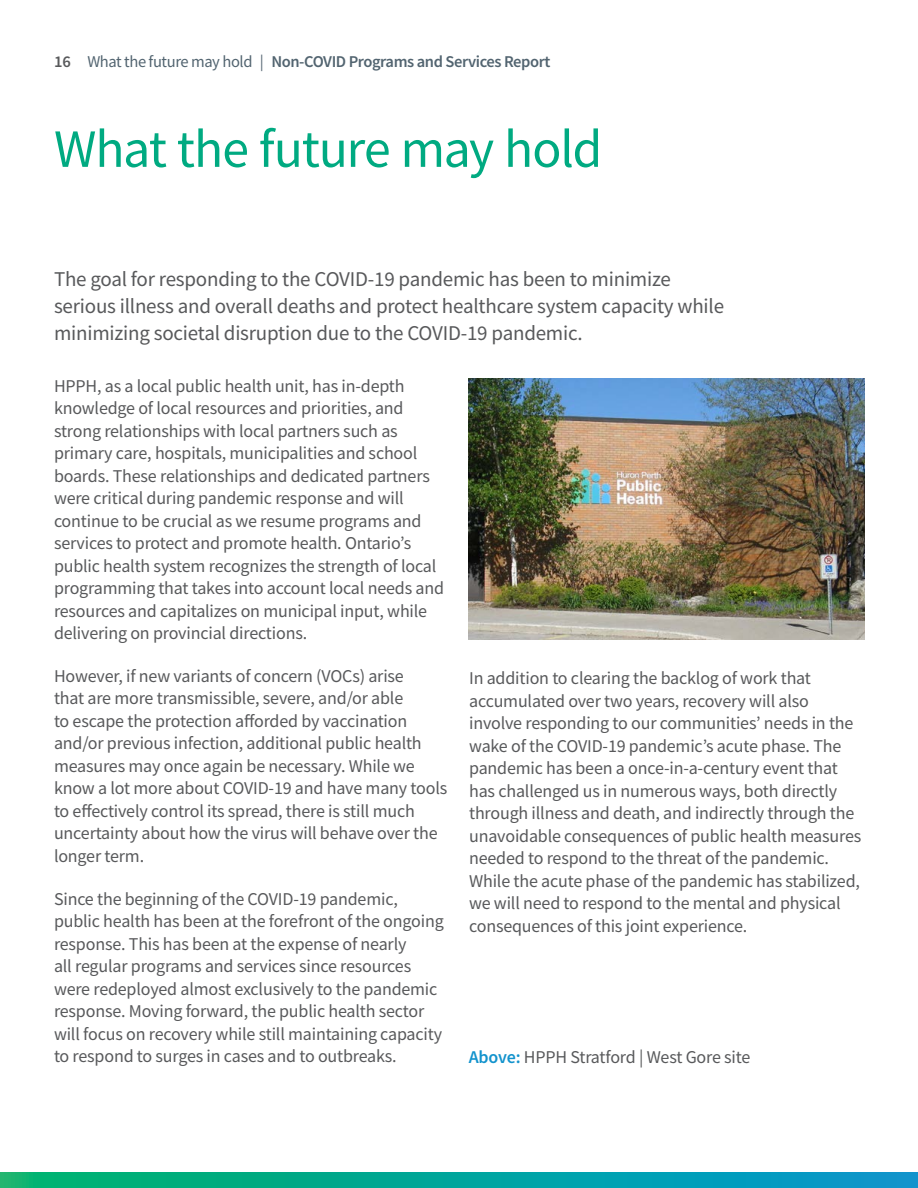
<style>
.page{position:relative;width:918px;height:1188px;background:#fff}
.page>*{position:absolute;margin:0;border:0;box-sizing:border-box;transform-origin:0 0}
.Heading_1{font:54px "Source Sans Pro";letter-spacing:-.025em;color:#00aa81}
.Copy_14{font:21px/27px "Source Sans Pro";letter-spacing:-.01em;color:#58595b}
.Copy_12{font:18px/22.5px "Source Sans Pro";letter-spacing:-.01em;color:#58595b}
.t1{font:600 16.5px "Source Sans Pro";letter-spacing:-.025em;color:#526470}
.s1{color:#58595b}
.s2{font-weight:400}
.s3{font-weight:600;color:#1393cd}
</style>
<div class="page">
<svg style="left:0;top:1173px;width:917px;height:15px;background:#02a49c"></svg>
<svg style="left:917px;top:1173px;width:1px;height:15px"></svg>
<img style="left:468px;top:378px;width:397px;height:261px">
<p class="t1" style="left:54px;top:51px;width:498px"><span class="s1">16</span> <span class="s2">What the future may hold |</span> Non-COVID Programs and Services Report</p>
<h1 class="Heading_1" style="left:54px;top:115px;width:550px">What the future may hold</h1>
<p class="Copy_14" style="left:54px;top:265px;width:672px">The goal for responding to the COVID-19 pandemic has been to minimize serious illness and overall deaths and protect healthcare system capacity while minimizing societal disruption due to the COVID-19 pandemic.</p>
<p class="Copy_12" style="left:54px;top:374px;width:392px">HPPH, as a local public health unit, has in-depth knowledge of local resources and priorities, and strong relationships with local partners such as primary care, hospitals, municipalities and school boards. These relationships and dedicated partners were critical during pandemic response and will continue to be crucial as we resume programs and services to protect and promote health. Ontario’s public health system recognizes the strength of local programming that takes into account local needs and resources and capitalizes on municipal input, while delivering on provincial directions.</p>
<p class="Copy_12" style="left:54px;top:665px;width:395px">However, if new variants of concern (VOCs) arise<br>that are more transmissible, severe, and/or able<br>to escape the protection afforded by vaccination and/or previous infection, additional public health measures may once again be necessary. While we know a lot more about COVID-19 and have many tools to effectively control its spread, there is still much uncertainty about how the virus will behave over the longer term.</p>
<p class="Copy_12" style="left:54px;top:887px;width:391px">Since the beginning of the COVID-19 pandemic, public health has been at the forefront of the ongoing response. This has been at the expense of nearly<br>all regular programs and services since resources were redeployed almost exclusively to the pandemic response. Moving forward, the public health sector will focus on recovery while still maintaining capacity to respond to surges in cases and to outbreaks.</p>
<p class="Copy_12" style="left:469px;top:667px;width:394px">In addition to clearing the backlog of work that accumulated over two years, recovery will also involve responding to our communities’ needs in the wake of the COVID-19 pandemic’s acute phase. The pandemic has been a once-in-a-century event that has challenged us in numerous ways, both directly through illness and death, and indirectly through the unavoidable consequences of public health measures needed to respond to the threat of the pandemic.<br>While the acute phase of the pandemic has stabilized, we will need to respond to the mental and physical consequences of this joint experience.</p>
<p class="Copy_12" style="left:469px;top:1046px;width:283px"><span class="s3">Above:</span> HPPH Stratford | West Gore site</p>
</div>
